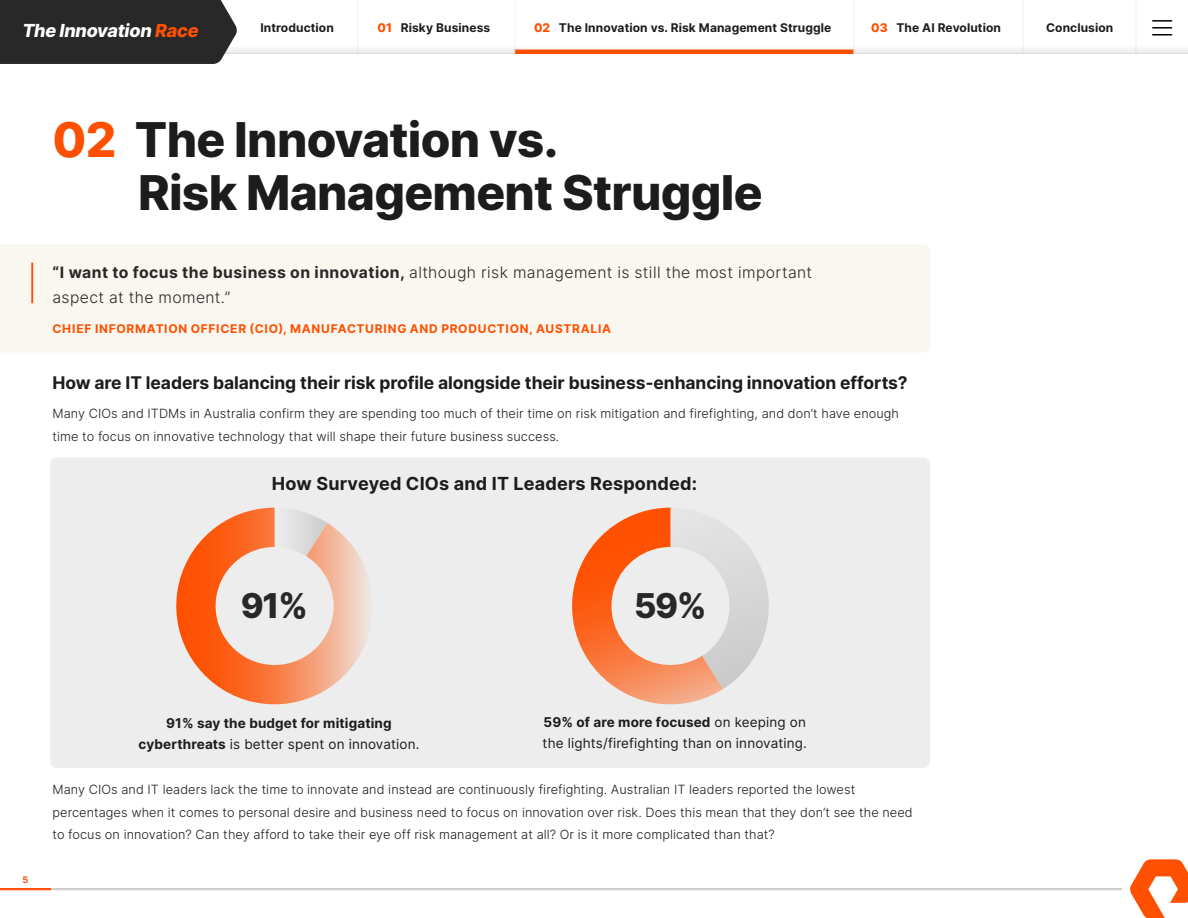
<style>
.page{position:relative;width:1188px;height:918px;background:#fff}
.page>*{position:absolute;margin:0;border:0;box-sizing:border-box;transform-origin:0 0}
.p_title{font:800 48px/52.5px "Inter";letter-spacing:-.015em;color:#1c1c1c}
.p_card_stat_large{font:800 34.2px "Inter";color:#282828}
.Bluebox_titles{font:700 18px "Inter";letter-spacing:.01em;color:#1c1c1c}
.t1{font:italic 800 18px "Inter";letter-spacing:-.015em;color:#fff}
.p_header-1{font:700 17.4px "Inter";letter-spacing:-.005em;color:#1c1c1c}
.p_quote_light{font:300 15.75px/25.5px "Inter";letter-spacing:.025em;color:#282828}
.p_piechart_bodycopy{font:13.5px/21px "Inter";letter-spacing:.01em;color:#1c1c1c}
.p_piechart_bodycopy-2{font:700 13.5px/21px "Inter";letter-spacing:.01em;color:#1c1c1c;text-align:center}
.p_body-no-balance{font:300 12.75px/22.5px "Inter";letter-spacing:.005em;color:#1c1c1c}
.t2{font:700 12px "Inter";letter-spacing:.01em;color:#1c1c1c}
.p_quote_attribute{font:700 12px "Inter";letter-spacing:.06em;color:#fe5000}
.t3{font:700 9px "Inter";color:#fe5000}
.s1{color:#fe5000}
.s2{font-weight:800;color:#fe5000}
.s3{font-weight:700}
.s4{font-weight:400}
</style>
<div class="page">
<svg style="left:1130px;top:859px;width:58px;height:59px"></svg>
<div style="left:0;top:245px;width:930px;height:107px;background:#faf7f1"></div>
<hr style="left:31px;top:263px;width:2px;height:40px;background:#fe5000">
<div style="left:51px;top:459px;width:878px;height:308px;background:#ededed;border-radius:6px"></div>
<div style="left:50px;top:458px;width:880px;height:310px;border:2px solid #ededed;border-radius:6px"></div>
<svg style="left:176px;top:508px;width:193px;height:197px"></svg>
<svg style="left:572px;top:508px;width:197px;height:197px"></svg>
<hr style="left:0;top:888px;width:51px;height:2px;background:#fe5000">
<hr style="left:51px;top:888px;width:1071px;height:2px;background:#cfcccc">
<hr style="left:357px;top:0;width:1px;height:54px;background:#dadada">
<hr style="left:514px;top:0;width:1px;height:54px;background:#dadada">
<hr style="left:854px;top:0;width:1px;height:53px;background:#dadada">
<hr style="left:1136px;top:0;width:1px;height:54px;background:#dadada">
<hr style="left:1023px;top:0;width:1px;height:54px;background:#dadada">
<hr style="left:0;top:53px;width:1188px;height:1px;background:#dadada">
<svg style="left:1153px;top:20px;width:19px;height:15px"></svg>
<hr style="left:515px;top:50px;width:339px;height:4px;background:#fe5000">
<div style="left:0;top:0;width:237px;height:64px;background:#282828"></div>
<h3 class="t1" style="left:22px;top:17px;width:178px">The Innovation <span class="s1">Race</span></h3>
<p class="t2" style="left:260px;top:19px;width:75px">Introduction</p>
<p class="t2" style="left:377px;top:19px;width:114px"><span class="s2">01</span> Risky Business</p>
<p class="t2" style="left:534px;top:19px;width:299px"><span class="s2">02</span> The Innovation vs. Risk Management Struggle</p>
<p class="t2" style="left:871px;top:19px;width:131px"><span class="s2">03</span> The AI Revolution</p>
<p class="t2" style="left:1046px;top:19px;width:69px">Conclusion</p>
<p class="p_title" style="left:138px;top:112px;width:626px;text-indent:-86px"><span class="s1">02</span> The Innovation vs.<br>Risk Management Struggle</p>
<p class="p_quote_light" style="left:52px;top:259px;width:761px"><span class="s3">“I want to focus the business on innovation,</span> although risk management is still the most important aspect at the moment.”</p>
<p class="p_quote_attribute" style="left:53px;top:320px;width:560px">CHIEF INFORMATION OFFICER (CIO), MANUFACTURING AND PRODUCTION, AUSTRALIA</p>
<p class="p_header-1" style="left:52px;top:370px;width:857px">How are IT leaders balancing their risk profile alongside their business-enhancing innovation efforts?</p>
<p class="p_body-no-balance" style="left:52px;top:402px;width:848px">Many CIOs and ITDMs in Australia confirm they are spending too much of their time on risk mitigation and firefighting, and don’t have enough time to focus on innovative technology that will shape their future business success.</p>
<p class="Bluebox_titles" style="left:272px;top:471px;width:427px">How Surveyed CIOs and IT Leaders Responded:</p>
<p class="p_card_stat_large" style="left:241px;top:581px;width:69px">91%</p>
<p class="p_card_stat_large" style="left:634px;top:581px;width:74px">59%</p>
<p class="p_piechart_bodycopy-2" style="left:138px;top:712px;width:283px">91% say the budget for mitigating cyberthreats <span class="s4">is better spent on innovation.</span></p>
<p class="p_piechart_bodycopy" style="left:543px;top:711px;width:266px"><span class="s3">59% of are more focused</span> on keeping on the lights/firefighting than on innovating.</p>
<p class="t3" style="left:23px;top:873px;width:7px">5</p>
<p class="p_body-no-balance" style="left:52px;top:778px;width:862px">Many CIOs and IT leaders lack the time to innovate and instead are continuously firefighting. Australian IT leaders reported the lowest percentages when it comes to personal desire and business need to focus on innovation over risk. Does this mean that they don’t see the need to focus on innovation? Can they afford to take their eye off risk management at all? Or is it more complicated than that?</p>
</div>
